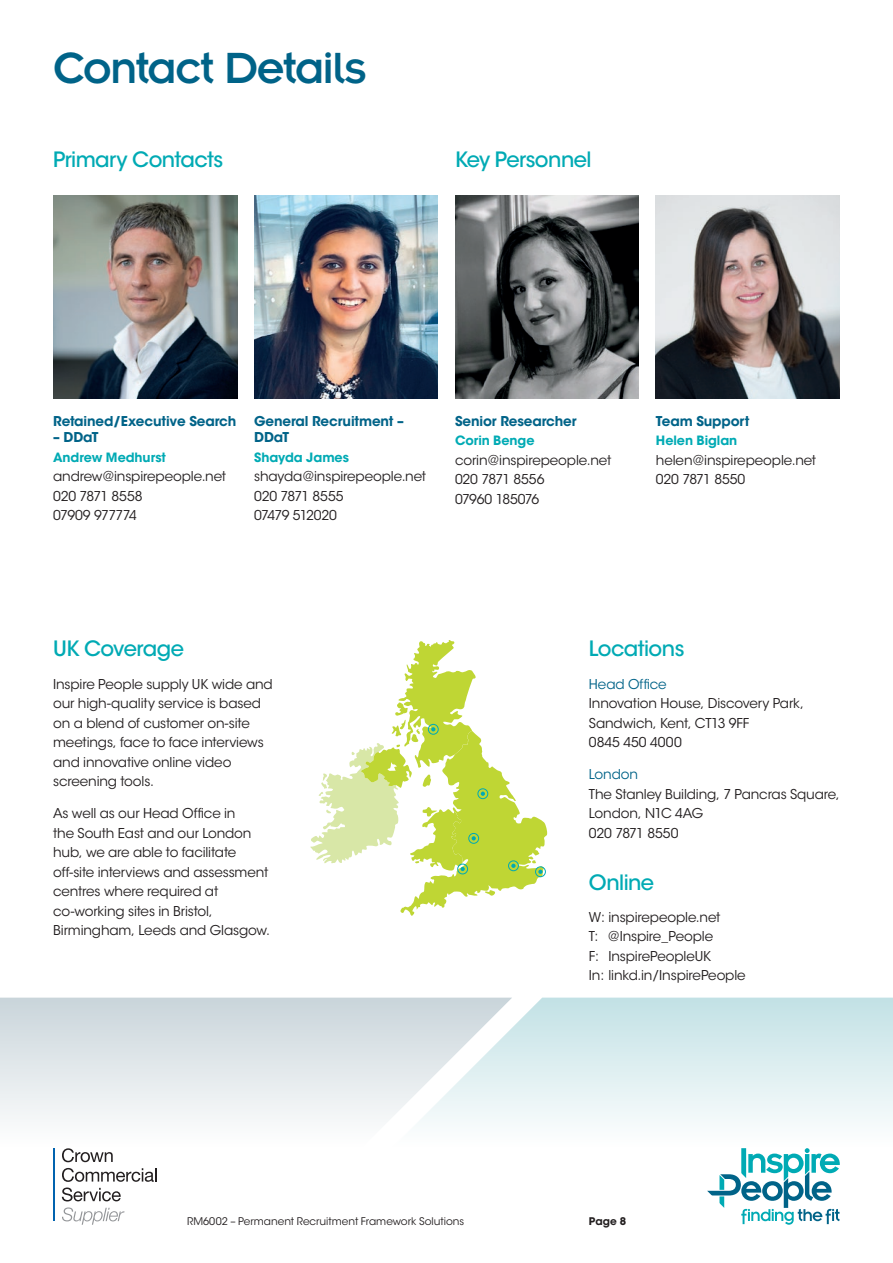
<style>
.page{position:relative;width:893px;height:1263px;background:#fff}
.page>*{position:absolute;margin:0;border:0;box-sizing:border-box;transform-origin:0 0}
.t1{font:48px "Insignia";letter-spacing:-.04em;color:#006388}
.t2{font:21px "ITC Avant Garde MM 445 750";letter-spacing:-.025em;color:#00aab4}
.t3{font:13.5px/19.5px "ITC Avant Garde MM 300 750";letter-spacing:-.01em;color:#231f20}
.t4{font:13.5px/16.5px "ITC Avant Garde MM 665 750";letter-spacing:-.01em;color:#006388}
.t5{font:13.5px "ITC Avant Garde MM 300 750";letter-spacing:-.01em;color:#006388}
.t6{font:12.75px "ITC Avant Garde MM 665 750";letter-spacing:-.005em;color:#00aab4}
.t7{font:10.5px "ITC Avant Garde MM 300 750";color:#231f20}
.t8{font:10.5px "ITC Avant Garde MM 665 750";color:#231f20}
</style>
<div class="page">
<svg style="left:0;top:997px;width:893px;height:224px"></svg>
<svg style="left:310px;top:640px;width:238px;height:276px"></svg>
<div style="left:428px;top:724px;width:11px;height:11px;border:1px solid #00aab4;border-radius:50%"></div>
<div style="left:477px;top:788px;width:11px;height:11px;border:1px solid #00aab4;border-radius:50%"></div>
<div style="left:468px;top:833px;width:11px;height:11px;border:1px solid #00aab4;border-radius:50%"></div>
<div style="left:457px;top:864px;width:11px;height:10px;border:1px solid #00aab4;border-radius:50%"></div>
<div style="left:508px;top:860px;width:11px;height:11px;border:1px solid #00aab4;border-radius:50%"></div>
<div style="left:535px;top:866px;width:11px;height:11px;border:1px solid #00aab4;border-radius:50%"></div>
<img style="left:53px;top:196px;width:184px;height:202px">
<img style="left:254px;top:196px;width:184px;height:202px">
<img style="left:656px;top:196px;width:184px;height:202px">
<img style="left:455px;top:196px;width:184px;height:202px">
<svg style="left:62px;top:1148px;width:51px;height:14px"></svg>
<svg style="left:62px;top:1168px;width:95px;height:33px"></svg>
<hr style="left:53px;top:1148px;width:1px;height:73px;background:#0163af">
<svg style="left:62px;top:1207px;width:63px;height:18px"></svg>
<svg style="left:707px;top:1148px;width:133px;height:77px"></svg>
<h1 class="t1" style="left:53px;top:44px;width:315px">Contact Details</h1>
<h2 class="t2" style="left:53px;top:147px;width:172px">Primary Contacts</h2>
<h2 class="t2" style="left:455px;top:147px;width:138px">Key Personnel</h2>
<p class="t4" style="left:53px;top:413px;width:185px">Retained/Executive Search</p>
<p class="t4" style="left:53px;top:429px;width:47px">– DDaT</p>
<p class="t6" style="left:53px;top:450px;width:114px">Andrew Medhurst</p>
<p class="t3" style="left:53px;top:467px;width:174px">andrew@inspirepeople.net<br>020 7871 8558<br>07909 977774</p>
<p class="t4" style="left:254px;top:413px;width:151px">General Recruitment –<br>DDaT</p>
<p class="t6" style="left:254px;top:450px;width:96px">Shayda James</p>
<p class="t3" style="left:254px;top:467px;width:174px">shayda@inspirepeople.net<br>020 7871 8555<br>07479 512020</p>
<p class="t4" style="left:455px;top:413px;width:123px">Senior Researcher</p>
<p class="t6" style="left:455px;top:433px;width:81px">Corin Benge</p>
<p class="t3" style="left:455px;top:450px;width:158px">corin@inspirepeople.net<br>020 7871 8556<br>07960 185076</p>
<p class="t4" style="left:656px;top:413px;width:95px">Team Support</p>
<p class="t6" style="left:656px;top:433px;width:83px">Helen Biglan</p>
<p class="t3" style="left:656px;top:450px;width:162px">helen@inspirepeople.net<br>020 7871 8550</p>
<h2 class="t2" style="left:53px;top:636px;width:132px">UK Coverage</h2>
<p class="t3" style="left:53px;top:674px;width:221px">Inspire People supply UK wide and our high-quality service is based on a blend of customer on-site meetings, face to face interviews and innovative online video screening tools.</p>
<p class="t3" style="left:53px;top:804px;width:218px">As well as our Head Office in<br>the South East and our London hub, we are able to facilitate off-site interviews and assessment centres where required at co-working sites in Bristol,<br>Birmingham, Leeds and Glasgow.</p>
<h2 class="t2" style="left:589px;top:636px;width:97px">Locations</h2>
<p class="t5" style="left:589px;top:676px;width:79px">Head Office</p>
<p class="t3" style="left:589px;top:694px;width:216px">Innovation House, Discovery Park,<br>Sandwich, Kent, CT13 9FF<br>0845 450 4000</p>
<p class="t5" style="left:589px;top:766px;width:51px">London</p>
<p class="t3" style="left:589px;top:784px;width:252px">The Stanley Building, 7 Pancras Square,<br>London, N1C 4AG<br>020 7871 8550</p>
<h2 class="t2" style="left:589px;top:870px;width:67px">Online</h2>
<p class="t3" style="left:589px;top:907px;width:158px">W: inspirepeople.net<br>T: @Inspire_People<br>F: InspirePeopleUK<br>In: linkd.in/InspirePeople</p>
<p class="t7" style="left:187px;top:1215px;width:279px">RM6002 – Permanent Recruitment Framework Solutions</p>
<p class="t8" style="left:589px;top:1215px;width:39px">Page 8</p>
</div>
